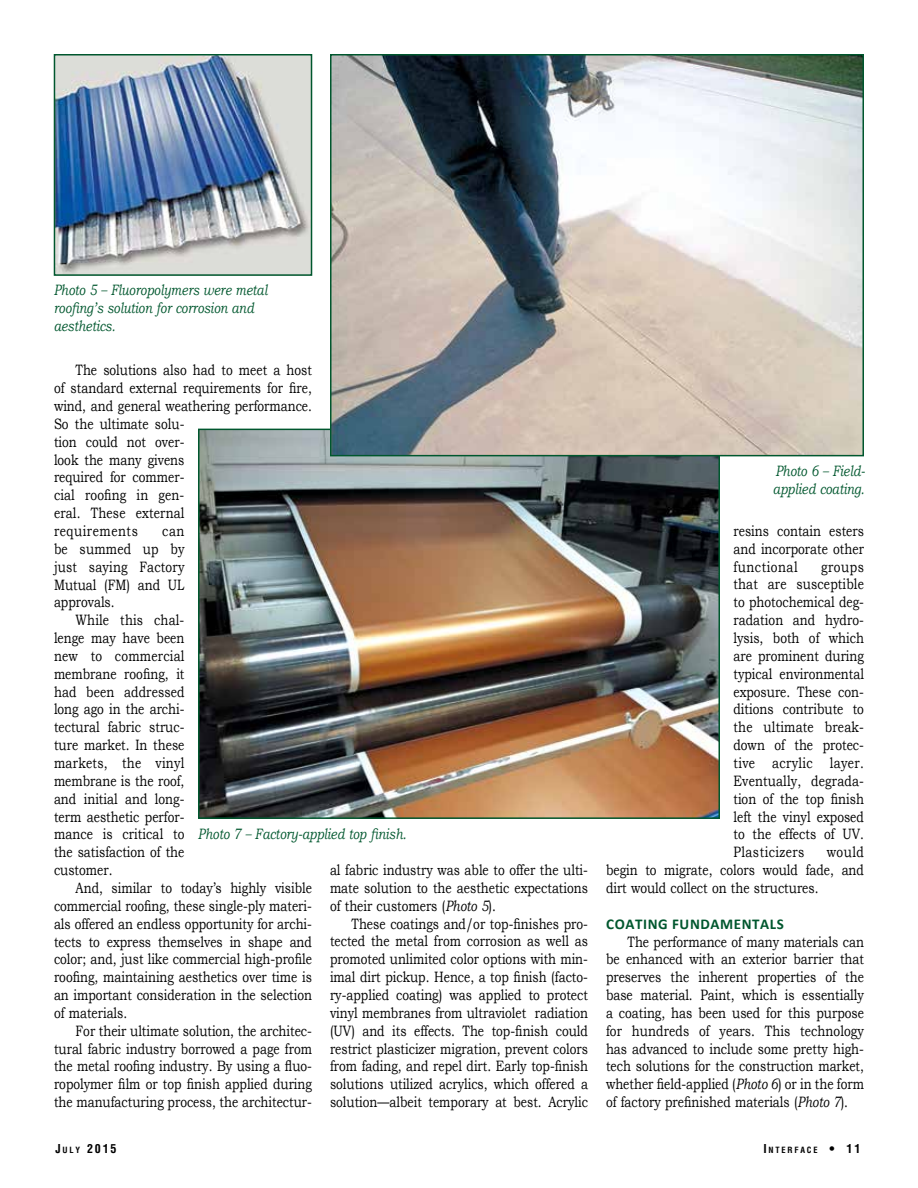
<style>
.page{position:relative;width:918px;height:1188px;background:#fff}
.page>*{position:absolute;margin:0;border:0;box-sizing:border-box;transform-origin:0 0}
.t1{font:15px/17.9px "Bookman Old Style";color:#000;text-align:justify;scale:.8 1}
.t2{font:italic 15px/17.9px "Bookman Old Style";color:#00572e;scale:.8 1}
.t3{font:700 15px "Calibri";letter-spacing:.04em;color:#00572e}
.t4{font:700 condensed 12px "Helvetica";color:#000}
.t5{font:700 condensed 8.4px "Helvetica";letter-spacing:.215em;color:#000}
.s1{font-style:italic}
.s2{font-size:8.4px}
.s3{font-size:12px}
</style>
<div class="page">
<img style="left:57px;top:57px;width:252px;height:216px">
<div style="left:54px;top:54px;width:258px;height:222px;border:2px solid #00572e"></div>
<img style="left:201px;top:432px;width:516px;height:384px">
<div style="left:198px;top:429px;width:522px;height:390px;border:2px solid #00572e"></div>
<img style="left:333px;top:57px;width:528px;height:396px">
<div style="left:330px;top:54px;width:534px;height:402px;border:2px solid #00572e"></div>
<p class="t2" style="left:54px;top:281px;width:269px">Photo 5 – Fluoropolymers were metal roofing’s solution for corrosion and aesthetics.</p>
<p class="t1" style="left:54px;top:361px;width:324px;text-align:left;text-indent:22px">The solutions also had to meet a host of standard external requirements for fire, wind, and general weathering performance.<br>So the ultimate solu-<br>tion could not over-<br>look the many givens<br>required for commer-<br>cial roofing in gen-<br>eral. These external<br>requirements</p>
<p class="t1" style="left:54px;top:522px;width:165px;text-indent:108px">can be summed up by just saying Factory Mutual (FM) and UL approvals.</p>
<p class="t1" style="left:54px;top:611px;width:165px;text-indent:22px">While this chal&shy;lenge may have been new to commercial membrane roofing, it had been addressed long ago in the archi&shy;tectural fabric struc&shy;ture market. In these markets, the vinyl membrane is the roof, and initial and long&shy;term aesthetic perfor&shy;mance is critical to the satisfaction of the customer.</p>
<p class="t1" style="left:54px;top:879px;width:324px;text-indent:22px">And, similar to today’s highly visible commercial roofing, these single-ply materi&shy;als offered an endless opportunity for archi&shy;tects to express themselves in shape and color; and, just like commercial high-profile roofing, maintaining aesthetics over time is an important consideration in the selection of materials.</p>
<p class="t1" style="left:54px;top:1022px;width:324px;text-indent:22px">For their ultimate solution, the architec&shy;tural fabric industry borrowed a page from the metal roofing industry. By using a fluo&shy;ropolymer film or top finish applied during the manufacturing process, the architectur-</p>
<p class="t2" style="left:198px;top:825px;width:262px">Photo 7 – Factory-applied top finish.</p>
<p class="t1" style="left:330px;top:861px;width:324px">al fabric industry was able to offer the ulti&shy;mate solution to the aesthetic expectations of their customers (<span class="s1">Photo 5</span>).</p>
<p class="t1" style="left:330px;top:915px;width:324px;text-indent:22px">These coatings and/or top-finishes pro&shy;tected the metal from corrosion as well as promoted unlimited color options with min&shy;imal dirt pickup. Hence, a top finish (facto&shy;ry-applied coating) was applied to protect vinyl membranes from ultraviolet radiation (UV) and its effects. The top-finish could restrict plasticizer migration, prevent colors from fading, and repel dirt. Early top-finish solutions utilized acrylics, which offered a solution—albeit temporary at best. Acrylic</p>
<p class="t2" style="left:773px;top:462px;width:116px">Photo 6 – Field&shy;applied coating.</p>
<p class="t1" style="left:734px;top:522px;width:165px">resins contain esters and incorporate other functional</p>
<p class="t1" style="left:734px;top:558px;width:165px;text-indent:88px">groups that are susceptible to photochemical deg&shy;radation and hydro&shy;lysis, both of which are prominent during typical environmental exposure. These con&shy;ditions contribute to the ultimate break&shy;down of the protec&shy;tive acrylic layer.<br>Eventually, degrada&shy;tion of the top finish left the vinyl exposed to the effects of UV.<br>Plasticizers</p>
<p class="t1" style="left:606px;top:843px;width:324px;text-indent:221px">would begin to migrate, colors would fade, and dirt would collect on the structures.</p>
<p class="t3" style="left:606px;top:914px;width:179px">COATING FUNDAMENTALS</p>
<p class="t1" style="left:606px;top:932px;width:324px;text-indent:22px">The performance of many materials can be enhanced with an exterior barrier that preserves the inherent properties of the base material. Paint, which is essentially a coating, has been used for this purpose for hundreds of years. This technology has advanced to include some pretty high&shy;tech solutions for the construction market, whether field-applied (<span class="s1">Photo 6</span>) or in the form of factory prefinished materials (<span class="s1">Photo 7</span>).</p>
<p class="t4" style="left:56px;top:1141px;width:63px">J<span class="s2">ULY</span> 2015</p>
<p class="t5" style="left:763px;top:1145px;width:98px"><span class="s3">I</span>NTERFACE <span class="s3">• 11</span></p>
</div>
